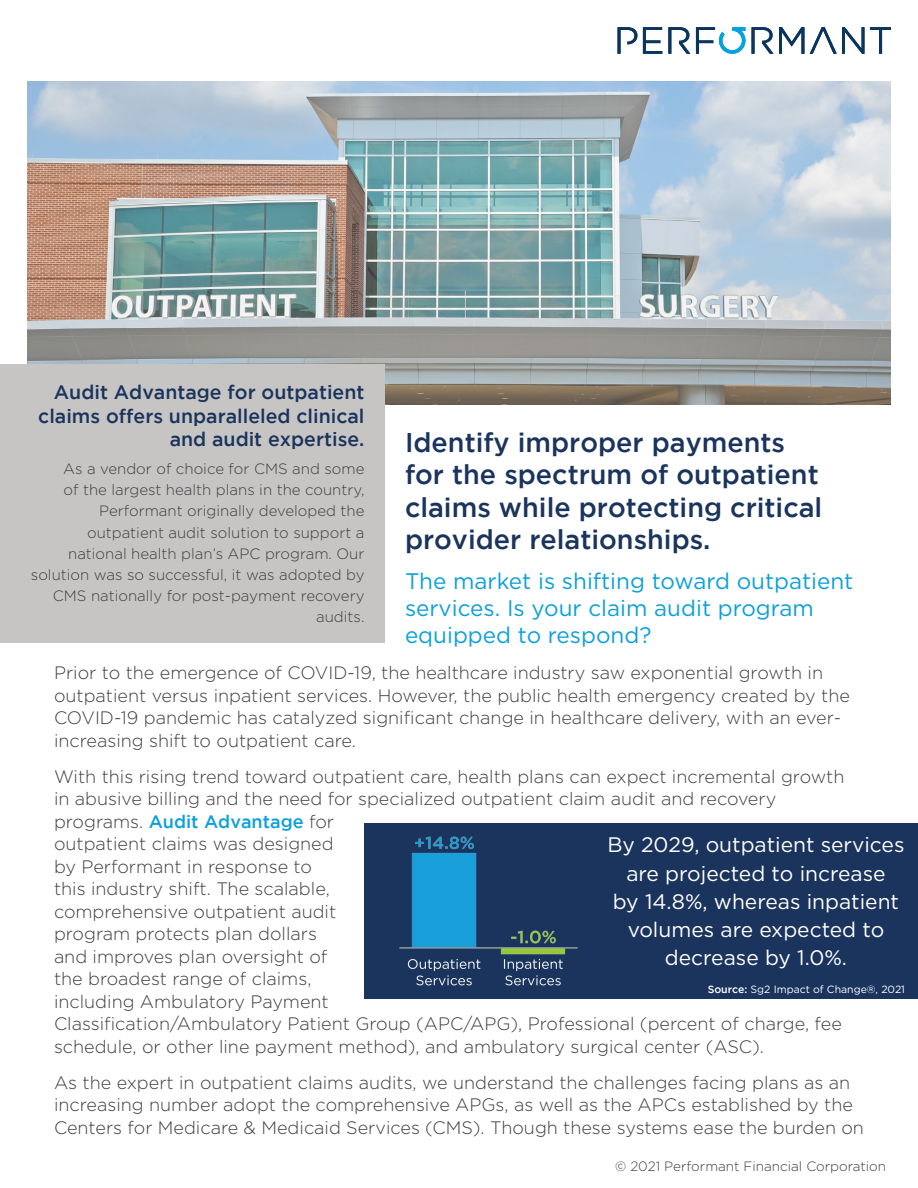
<style>
.page{position:relative;width:918px;height:1188px;background:#fff}
.page>*{position:absolute;margin:0;border:0;box-sizing:border-box;transform-origin:0 0}
.Section_Title_Taglin{font:500 27px/32.4px "Gotham";color:#1a345d}
.Subtitle_Tagline{font:22.5px/27px "Gotham";color:#0ca0dc}
.t1{font:21px/28.2px "Gotham";color:#fff;text-align:center}
.Sidebar_Section_Head{font:500 19.5px/23.5px "Gotham";color:#1a345d;text-align:right}
.Main_Text{font:300 18px/22.5px "Gotham";color:#3e3e3f}
.Sidebar_Text{font:300 15px/21.1px "Gotham";color:#3e3e3f;text-align:right}
.t2{font:300 13.5px "Gotham";color:#3e3e3f}
.t3{font:10.5px "Gotham";color:#fff}
.s1{font-weight:500;color:#0ca0dc}
.s2{font-weight:500}
</style>
<div class="page">
<img style="left:27px;top:81px;width:864px;height:324px">
<svg style="left:643px;top:27px;width:19px;height:27px"></svg>
<svg style="left:870px;top:27px;width:21px;height:27px"></svg>
<svg style="left:668px;top:27px;width:22px;height:27px"></svg>
<svg style="left:752px;top:27px;width:52px;height:27px"></svg>
<svg style="left:810px;top:27px;width:54px;height:27px"></svg>
<svg style="left:618px;top:27px;width:19px;height:27px"></svg>
<svg style="left:696px;top:27px;width:50px;height:27px"></svg>
<div style="left:0;top:364px;width:385px;height:279px;background:#c7c4c4"></div>
<div style="left:364px;top:824px;width:554px;height:175px;background:#1a345d"></div>
<img style="left:399px;top:836px;width:179px;height:150px">
<p class="Sidebar_Section_Head" style="left:38px;top:380px;width:328px">Audit Advantage for outpatient claims offers unparalleled clinical and audit expertise.</p>
<p class="Sidebar_Text" style="left:31px;top:458px;width:335px">As a vendor of choice for CMS and some<br>of the largest health plans in the country, Performant originally developed the outpatient audit solution to support a national health plan’s APC program. Our solution was so successful, it was adopted by CMS nationally for post-payment recovery audits.</p>
<p class="Section_Title_Taglin" style="left:405px;top:425px;width:419px">Identify improper payments for the spectrum of outpatient claims while protecting critical provider relationships.</p>
<p class="Subtitle_Tagline" style="left:405px;top:568px;width:450px">The market is shifting toward outpatient services. Is your claim audit program equipped to respond?</p>
<p class="Main_Text" style="left:54px;top:662px;width:797px">Prior to the emergence of COVID-19, the healthcare industry saw exponential growth in outpatient versus inpatient services. However, the public health emergency created by the COVID-19 pandemic has catalyzed significant change in healthcare delivery, with an ever&shy;increasing shift to outpatient care.</p>
<p class="Main_Text" style="left:54px;top:765px;width:792px">With this rising trend toward outpatient care, health plans can expect incremental growth in abusive billing and the need for specialized outpatient claim audit and recovery programs. <span class="s1">Audit Advantage</span> for<br>outpatient claims was designed<br>by Performant in response to<br>this industry shift. The scalable,<br>comprehensive outpatient audit<br>program protects plan dollars<br>and improves plan oversight of<br>the broadest range of claims,<br>including Ambulatory Payment<br>Classification/Ambulatory Patient Group (APC/APG), Professional (percent of charge, fee schedule, or other line payment method), and ambulatory surgical center (ASC).</p>
<p class="Main_Text" style="left:54px;top:1071px;width:811px">As the expert in outpatient claims audits, we understand the challenges facing plans as an increasing number adopt the comprehensive APGs, as well as the APCs established by the<br>Centers for Medicare &amp; Medicaid Services (CMS). Though these systems ease the burden on</p>
<p class="t1" style="left:608px;top:830px;width:299px">By 2029, outpatient services are projected to increase<br>by 14.8%, whereas inpatient volumes are expected to decrease by 1.0%.</p>
<p class="t3" style="left:708px;top:983px;width:199px"><span class="s2">Source:</span> Sg2 Impact of Change®, 2021</p>
<p class="t2" style="left:615px;top:1159px;width:273px">© 2021 Performant Financial Corporation</p>
</div>
